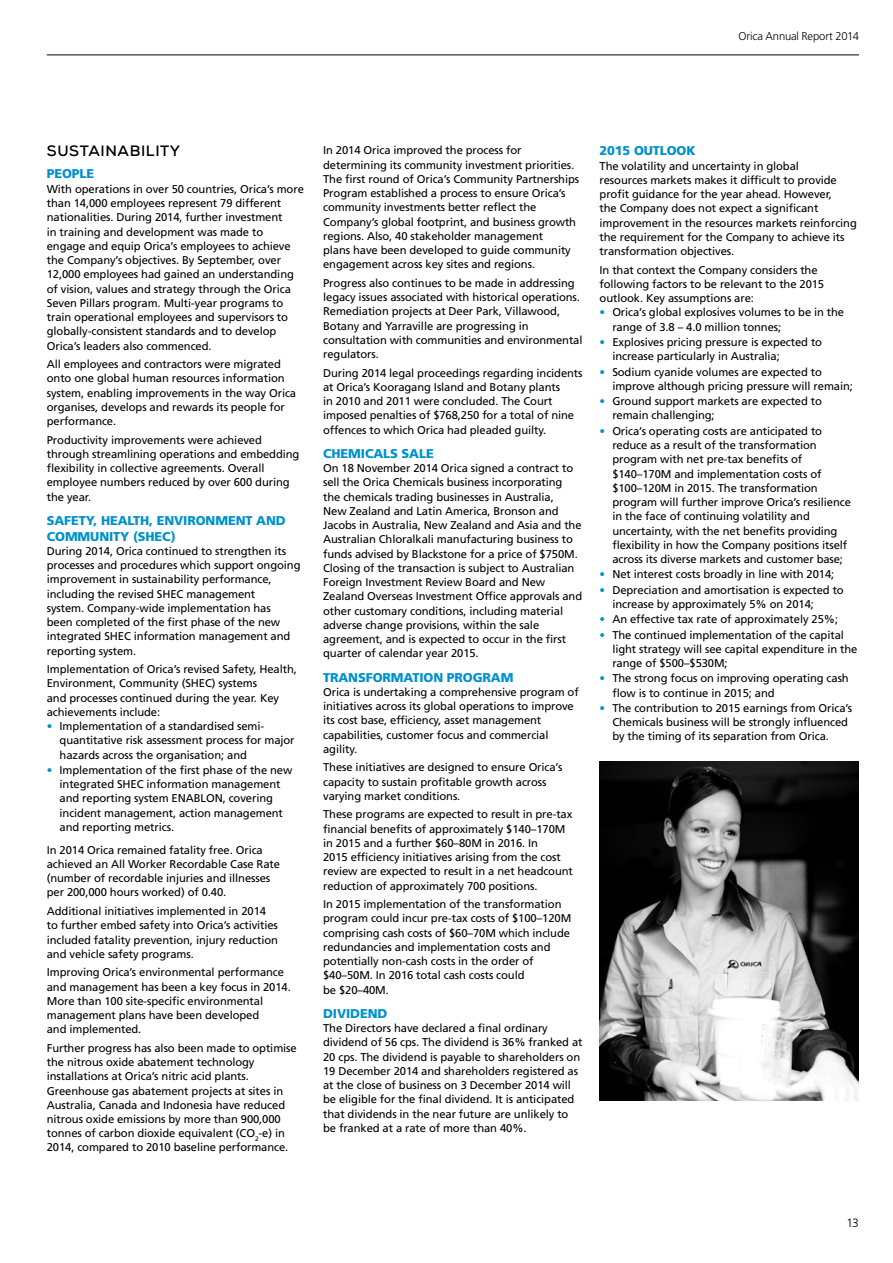
<style>
.page{position:relative;width:893px;height:1263px;background:#fff}
.page>*{position:absolute;margin:0;border:0;box-sizing:border-box;transform-origin:0 0}
.t1{font:700 15px "Nexa";letter-spacing:.04em;color:#000}
.t2{font:900 12.75px/15.8px "Frutiger LT Std";letter-spacing:-.01em;color:#0091cd}
.t3{font:300 12px "Frutiger LT Std";color:#000}
.t4{font:11.25px/14.2px "Frutiger LT Std";letter-spacing:-.01em;color:#000}
.t5{font:300 11.25px "Frutiger LT Std";letter-spacing:-.015em;color:#000}
.s1{color:#0091cd}
</style>
<div class="page">
<hr style="left:47px;top:55px;width:812px;height:1px;background:#000">
<img style="left:600px;top:761px;width:259px;height:339px">
<p class="t5" style="left:738px;top:30px;width:122px">Orica Annual Report 2014</p>
<h1 class="t1" style="left:47px;top:142px;width:135px">SUSTAINABILITY</h1>
<p class="t2" style="left:47px;top:166px;width:49px">PEOPLE</p>
<p class="t4" style="left:47px;top:182px;width:259px">With operations in over 50 countries, Orica’s more than 14,000 employees represent 79 different nationalities. During 2014, further investment<br>in training and development was made to engage and equip Orica’s employees to achieve the Company’s objectives. By September, over 12,000 employees had gained an understanding of vision, values and strategy through the Orica Seven Pillars program. Multi-year programs to train operational employees and supervisors to globally-consistent standards and to develop Orica’s leaders also commenced.</p>
<p class="t4" style="left:47px;top:357px;width:251px">All employees and contractors were migrated onto one global human resources information system, enabling improvements in the way Orica organises, develops and rewards its people for performance.</p>
<p class="t4" style="left:47px;top:433px;width:254px">Productivity improvements were achieved through streamlining operations and embedding flexibility in collective agreements. Overall employee numbers reduced by over 600 during the year.</p>
<p class="t2" style="left:47px;top:512px;width:240px">SAFETY, HEALTH, ENVIRONMENT AND<br>COMMUNITY (SHEC)</p>
<p class="t4" style="left:47px;top:544px;width:255px">During 2014, Orica continued to strengthen its processes and procedures which support ongoing improvement in sustainability performance, including the revised SHEC management<br>system. Company-wide implementation has<br>been completed of the first phase of the new integrated SHEC information management and reporting system.</p>
<p class="t4" style="left:47px;top:662px;width:252px">Implementation of Orica’s revised Safety, Health, Environment, Community (SHEC) systems<br>and processes continued during the year. Key achievements include:</p>
<p class="t4" style="left:60px;top:719px;width:237px;text-indent:-13px"><span class="s1">•</span> Implementation of a standardised semi&shy;quantitative risk assessment process for major hazards across the organisation; and</p>
<p class="t4" style="left:60px;top:763px;width:234px;text-indent:-13px"><span class="s1">•</span> Implementation of the first phase of the new integrated SHEC information management and reporting system ENABLON, covering incident management, action management and reporting metrics.</p>
<p class="t4" style="left:47px;top:843px;width:235px">In 2014 Orica remained fatality free. Orica achieved an All Worker Recordable Case Rate (number of recordable injuries and illnesses per 200,000 hours worked) of 0.40.</p>
<p class="t4" style="left:47px;top:904px;width:233px">Additional initiatives implemented in 2014 to further embed safety into Orica’s activities included fatality prevention, injury reduction and vehicle safety programs.</p>
<p class="t4" style="left:47px;top:965px;width:246px">Improving Orica’s environmental performance and management has been a key focus in 2014.<br>More than 100 site-specific environmental management plans have been developed<br>and implemented.</p>
<p class="t4" style="left:47px;top:1041px;width:251px">Further progress has also been made to optimise the nitrous oxide abatement technology installations at Orica’s nitric acid plants.<br>Greenhouse gas abatement projects at sites in Australia, Canada and Indonesia have reduced nitrous oxide emissions by more than 900,000 tonnes of carbon dioxide equivalent (CO<sub>2</sub>-e) in 2014, compared to 2010 baseline performance.</p>
<p class="t4" style="left:323px;top:143px;width:258px">In 2014 Orica improved the process for determining its community investment priorities.<br>The first round of Orica’s Community Partnerships Program established a process to ensure Orica’s community investments better reflect the Company’s global footprint, and business growth regions. Also, 40 stakeholder management<br>plans have been developed to guide community engagement across key sites and regions.</p>
<p class="t4" style="left:323px;top:276px;width:261px">Progress also continues to be made in addressing legacy issues associated with historical operations.<br>Remediation projects at Deer Park, Villawood, Botany and Yarraville are progressing in consultation with communities and environmental regulators.</p>
<p class="t4" style="left:323px;top:366px;width:261px">During 2014 legal proceedings regarding incidents at Orica’s Kooragang Island and Botany plants<br>in 2010 and 2011 were concluded. The Court imposed penalties of $768,250 for a total of nine offences to which Orica had pleaded guilty.</p>
<p class="t2" style="left:323px;top:445px;width:112px">CHEMICALS SALE</p>
<p class="t4" style="left:323px;top:461px;width:261px">On 18 November 2014 Orica signed a contract to sell the Orica Chemicals business incorporating the chemicals trading businesses in Australia,<br>New Zealand and Latin America, Bronson and Jacobs in Australia, New Zealand and Asia and the Australian Chloralkali manufacturing business to funds advised by Blackstone for a price of $750M.<br>Closing of the transaction is subject to Australian Foreign Investment Review Board and New Zealand Overseas Investment Office approvals and other customary conditions, including material adverse change provisions, within the sale agreement, and is expected to occur in the first quarter of calendar year 2015.</p>
<p class="t2" style="left:323px;top:669px;width:192px">TRANSFORMATION PROGRAM</p>
<p class="t4" style="left:323px;top:685px;width:257px">Orica is undertaking a comprehensive program of initiatives across its global operations to improve its cost base, efficiency, asset management capabilities, customer focus and commercial agility.</p>
<p class="t4" style="left:323px;top:760px;width:241px">These initiatives are designed to ensure Orica’s capacity to sustain profitable growth across varying market conditions.</p>
<p class="t4" style="left:323px;top:807px;width:251px">These programs are expected to result in pre-tax financial benefits of approximately $140–170M in 2015 and a further $60–80M in 2016. In<br>2015 efficiency initiatives arising from the cost review are expected to result in a net headcount reduction of approximately 700 positions.</p>
<p class="t4" style="left:323px;top:897px;width:250px">In 2015 implementation of the transformation program could incur pre-tax costs of $100–120M comprising cash costs of $60–70M which include redundancies and implementation costs and potentially non-cash costs in the order of $40–50M. In 2016 total cash costs could<br>be $20–40M.</p>
<p class="t2" style="left:323px;top:1005px;width:66px">DIVIDEND</p>
<p class="t4" style="left:323px;top:1021px;width:261px">The Directors have declared a final ordinary dividend of 56 cps. The dividend is 36% franked at 20 cps. The dividend is payable to shareholders on 19 December 2014 and shareholders registered as at the close of business on 3 December 2014 will be eligible for the final dividend. It is anticipated that dividends in the near future are unlikely to be franked at a rate of more than 40%.</p>
<p class="t2" style="left:600px;top:143px;width:98px">2015 OUTLOOK</p>
<p class="t4" style="left:600px;top:159px;width:259px">The volatility and uncertainty in global<br>resources markets makes it difficult to provide profit guidance for the year ahead. However,<br>the Company does not expect a significant improvement in the resources markets reinforcing the requirement for the Company to achieve its transformation objectives.</p>
<p class="t4" style="left:600px;top:263px;width:226px">In that context the Company considers the following factors to be relevant to the 2015 outlook. Key assumptions are:</p>
<p class="t4" style="left:612px;top:305px;width:233px;text-indent:-13px"><span class="s1">•</span> Orica’s global explosives volumes to be in the range of 3.8 – 4.0 million tonnes;</p>
<p class="t4" style="left:612px;top:335px;width:211px;text-indent:-13px"><span class="s1">•</span> Explosives pricing pressure is expected to increase particularly in Australia;</p>
<p class="t4" style="left:612px;top:365px;width:242px;text-indent:-13px"><span class="s1">•</span> Sodium cyanide volumes are expected to improve although pricing pressure will remain;</p>
<p class="t4" style="left:612px;top:394px;width:211px;text-indent:-13px"><span class="s1">•</span> Ground support markets are expected to remain challenging;</p>
<p class="t4" style="left:612px;top:424px;width:240px;text-indent:-13px"><span class="s1">•</span> Orica’s operating costs are anticipated to reduce as a result of the transformation program with net pre-tax benefits of $140–170M and implementation costs of $100–120M in 2015. The transformation program will further improve Orica’s resilience in the face of continuing volatility and uncertainty, with the net benefits providing flexibility in how the Company positions itself across its diverse markets and customer base;</p>
<p class="t4" style="left:600px;top:567px;width:236px"><span class="s1">•</span> Net interest costs broadly in line with 2014;</p>
<p class="t4" style="left:612px;top:583px;width:233px;text-indent:-13px"><span class="s1">•</span> Depreciation and amortisation is expected to increase by approximately 5% on 2014;</p>
<p class="t4" style="left:600px;top:612px;width:240px"><span class="s1">•</span> An effective tax rate of approximately 25%;</p>
<p class="t4" style="left:612px;top:628px;width:247px;text-indent:-13px"><span class="s1">•</span> The continued implementation of the capital light strategy will see capital expenditure in the range of $500–$530M;</p>
<p class="t4" style="left:612px;top:671px;width:238px;text-indent:-13px"><span class="s1">•</span> The strong focus on improving operating cash flow is to continue in 2015; and</p>
<p class="t4" style="left:612px;top:701px;width:242px;text-indent:-13px"><span class="s1">•</span> The contribution to 2015 earnings from Orica’s<br>Chemicals business will be strongly influenced by the timing of its separation from Orica.</p>
<p class="t3" style="left:847px;top:1216px;width:14px">13</p>
</div>
